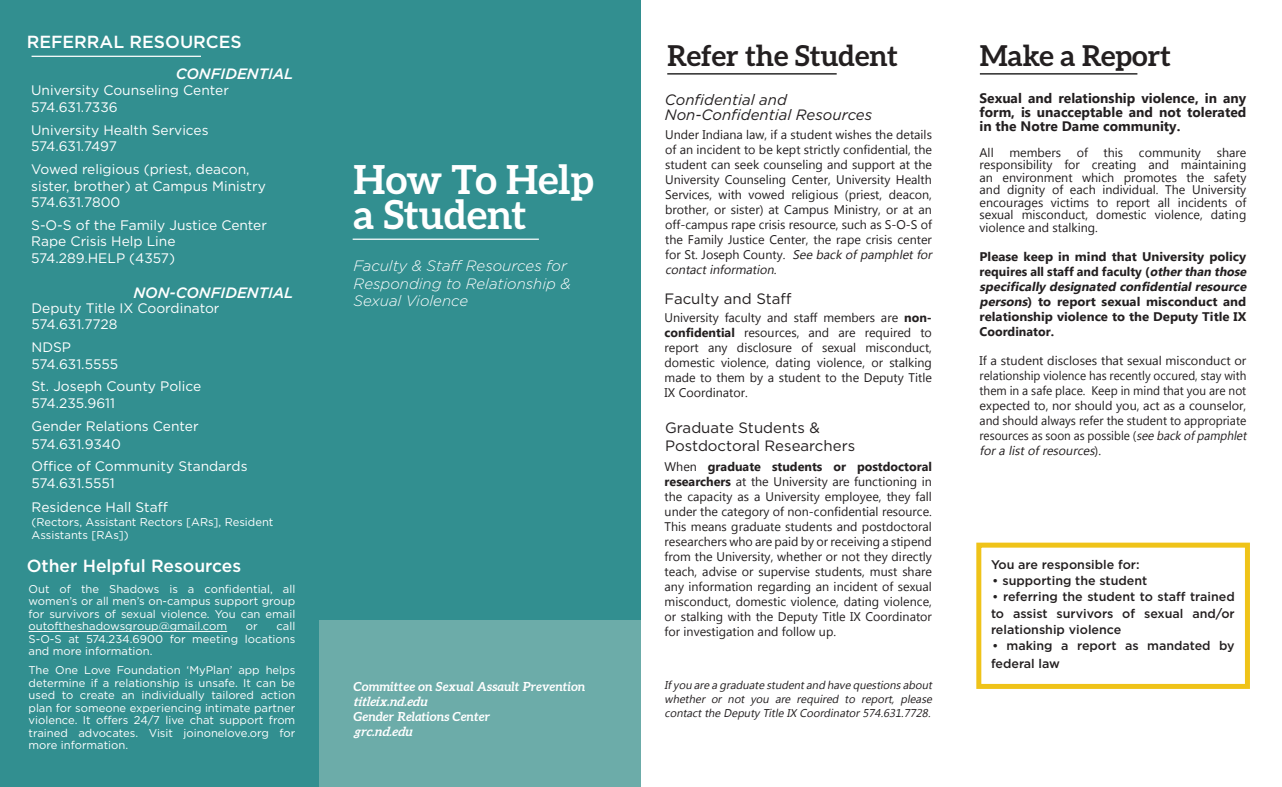
<style>
.page{position:relative;width:1282px;height:787px;background:#fff}
.page>*{position:absolute;margin:0;border:0;box-sizing:border-box;transform-origin:0 0}
.t1{font:700 40px "Aleo";color:#fff}
.t2{font:700 28.75px "Aleo";color:#231f20}
.t3{font:500 17.5px "Gotham";color:#fff}
.t4{font:italic 300 15px/17.5px "Gotham";color:#fff}
.t5{font:15px "Gotham";color:#231f20}
.t6{font:italic 15px "Gotham";color:#231f20}
.t7{font:italic 500 15px "Gotham";color:#fff}
.t8{font:13.75px/16.5px "Gotham";color:#fff}
.t9{font:700 13.75px/13.8px "Microsoft New Tai Lue";color:#231f20;text-align:justify}
.t10{font:13.75px "Gotham";letter-spacing:-.02em;color:#fff}
.t11{font:12.5px/15px "Microsoft New Tai Lue";color:#231f20;text-align:justify}
.t12{font:700 12.5px/15px "Microsoft New Tai Lue";color:#231f20;scale:1.05 1}
.t13{font:500 12.5px/16.2px "Gotham";color:#231f20;text-align:justify}
.t14{font:italic 700 12.5px "Aleo";color:#fff}
.t15{font:11.25px/12.5px "Gotham";color:#fff;text-align:justify}
.t16{font:italic 11.25px/13.8px "Microsoft New Tai Lue";color:#231f20;text-align:justify}
.s1{font-style:italic}
.s2{font-weight:700}
.s3{font-family:"Goudy Old Style T";font-weight:400}
</style>
<div class="page">
<div style="left:0;top:0;width:641px;height:786px;background:#328f90"></div>
<div style="left:319px;top:620px;width:322px;height:166px;background:#6caca9"></div>
<hr style="left:352px;top:238px;width:187px;height:2px;background:#fff">
<hr style="left:667px;top:73px;width:169px;height:1px;background:#000">
<div style="left:976px;top:542px;width:273px;height:146px;border:5px solid #efc319"></div>
<hr style="left:29px;top:631px;width:198px;height:1px;background:#fff">
<hr style="left:979px;top:73px;width:158px;height:1px;background:#000">
<hr style="left:32px;top:56px;width:169px;height:1px;background:#fff">
<p class="t3" style="left:27px;top:30px;width:216px">REFERRAL RESOURCES</p>
<p class="t7" style="left:176px;top:64px;width:119px">CONFIDENTIAL</p>
<p class="t8" style="left:31px;top:82px;width:199px">University Counseling Center</p>
<p class="t8" style="left:31px;top:98px;width:88px">574.631.7336</p>
<p class="t8" style="left:31px;top:121px;width:179px">University Health Services</p>
<p class="t10" style="left:31px;top:137px;width:87px">574.631.7497</p>
<p class="t8" style="left:31px;top:160px;width:236px">Vowed religious (priest, deacon, sister, brother) at Campus Ministry<br>574.631.7800</p>
<p class="t8" style="left:31px;top:216px;width:237px">S-O-S of the Family Justice Center<br>Rape Crisis Help Line</p>
<p class="t8" style="left:31px;top:249px;width:145px">574.289.HELP (4357)</p>
<p class="t7" style="left:133px;top:282px;width:161px">NON-CONFIDENTIAL</p>
<p class="t8" style="left:32px;top:299px;width:189px">Deputy Title IX Coordinator</p>
<p class="t8" style="left:32px;top:316px;width:87px">574.631.7728</p>
<p class="t8" style="left:32px;top:338px;width:41px">NDSP</p>
<p class="t8" style="left:32px;top:355px;width:88px">574.631.5555</p>
<p class="t8" style="left:32px;top:378px;width:171px">St. Joseph County Police</p>
<p class="t8" style="left:32px;top:394px;width:85px">574.235.9611</p>
<p class="t8" style="left:32px;top:417px;width:168px">Gender Relations Center</p>
<p class="t8" style="left:32px;top:435px;width:91px">574.631.9340</p>
<p class="t8" style="left:32px;top:458px;width:217px">Office of Community Standards</p>
<p class="t8" style="left:32px;top:474px;width:85px">574.631.5551</p>
<p class="t8" style="left:32px;top:498px;width:138px">Residence Hall Staff</p>
<p class="t15" style="left:32px;top:514px;width:243px;line-height:13.5px">(Rectors, Assistant Rectors [ARs], Resident<br>Assistants [RAs])</p>
<p class="t3" style="left:27px;top:554px;width:216px">Other Helpful Resources</p>
<p class="t15" style="left:29px;top:582px;width:268px">Out of the Shadows is a confidential, all women’s or all men’s on-campus support group for survivors of sexual violence. You can email outoftheshadowsgroup@gmail.com</p>
<p class="t15" style="left:29px;top:619px;width:268px;text-indent:248px">call S-O-S at 574.234.6900 for meeting locations and more information.</p>
<p class="t15" style="left:29px;top:663px;width:268px">The One Love Foundation ‘MyPlan’ app helps determine if a relationship is unsafe. It can be used to create an individually tailored action plan for someone experiencing intimate partner violence. It offers 24/7 live chat support from trained advocates. Visit joinonelove.org for more information.</p>
<p class="t15" style="left:246px;top:619px;width:13px">or</p>
<p class="t1" style="left:353px;top:156px;width:242px">How To Help</p>
<p class="t1" style="left:353px;top:191px;width:174px">a Student</p>
<p class="t4" style="left:353px;top:257px;width:219px">Faculty &amp; Staff Resources for<br>Responding to Relationship &amp;<br>Sexual Violence</p>
<p class="t14" style="left:353px;top:678px;width:233px">Committee on Sexual Assault Prevention</p>
<p class="t14" style="left:353px;top:693px;width:77px">titleix.nd.edu</p>
<p class="t14" style="left:353px;top:708px;width:138px">Gender Relations Center</p>
<p class="t14" style="left:353px;top:723px;width:63px">grc.nd.edu</p>
<p class="t2" style="left:667px;top:39px;width:232px">Refer the Student</p>
<p class="t6" style="left:665px;top:90px;width:123px">Confidential and</p>
<p class="t6" style="left:665px;top:105px;width:209px">Non-Confidential Resources</p>
<p class="t11" style="left:665px;top:128px;width:271px;text-align:left">Under Indiana law, if a student wishes the details of an incident to be kept strictly confidential, the student can seek counseling and support at the University Counseling Center, University Health Services, with vowed religious (priest, deacon, brother, or sister) at Campus Ministry, or at an off-campus rape crisis resource, such as S-O-S of the Family Justice Center, the rape crisis center for St. Joseph County. <span class="s1">See back ofpamphletfor contactinformation.</span></p>
<p class="t11" style="left:664px;top:311px;width:269px">University faculty and staff members are <span class="s2">non&shy;confidential</span> resources, and are required to report any disclosure of sexual misconduct, domestic violence, dating violence, or stalking made to them by a student to the Deputy Title IX Coordinator.</p>
<p class="t5" style="left:664px;top:289px;width:129px">Faculty and Staff</p>
<p class="t5" style="left:665px;top:418px;width:156px">Graduate Students &amp;</p>
<p class="t5" style="left:665px;top:436px;width:191px">Postdoctoral Researchers</p>
<p class="t11" style="left:664px;top:459px;width:269px">When <span class="s2">graduate students or postdoctoral researchers</span> at the University are functioning in the capacity as a University employee, they fall under the category of non-confidential resource.<br>This means graduate students and postdoctoral researchers who are paid by or receiving a stipend from the University, whether or not they directly teach, advise or supervise students, must share any information regarding an incident of sexual misconduct, domestic violence, dating violence, or stalking with the Deputy Title IX Coordinator for investigation and follow up.</p>
<p class="t16" style="left:664px;top:679px;width:271px">Ifyou are a graduate studentand have questionsabout whether or not you are required to report, please contactthe Deputy Title IX Coordinator574.631.7728.</p>
<p class="t2" style="left:979px;top:39px;width:193px">Make a Report</p>
<p class="t9" style="left:979px;top:92px;width:268px">Sexual and relationship violence, in any form, is unacceptable and not tolerated in the Notre Dame community.</p>
<p class="t11" style="left:979px;top:146px;width:16px">All</p>
<p class="t11" style="left:1009px;top:146px;width:53px">members</p>
<p class="t11" style="left:1076px;top:146px;width:13px">of</p>
<p class="t11" style="left:1103px;top:146px;width:21px">this</p>
<p class="t11" style="left:1138px;top:146px;width:64px">community</p>
<p class="t11" style="left:979px;top:147px;width:268px;line-height:12.5px;text-indent:237px">share responsibility for creating and maintaining an environment which promotes the safety and dignity of each individual. The University encourages victims to report all incidents of sexual misconduct, domestic violence, dating violence and stalking.</p>
<p class="t12" style="left:979px;top:250px;width:258px">Please keep in mind that University policy requires all staff and faculty (<span class="s1">otherthan those specifically designated confidential resource persons</span>) to report sexual misconduct and relationship violence to the Deputy Title IX Coordinator.</p>
<p class="t11" style="left:979px;top:354px;width:271px;text-align:left">If a student discloses that sexual misconduct or relationship violence has recently occured, stay with them in a safe place. Keep in mind that you are not expected to, nor should you, act as a counselor, and should always refer the student to appropriate resources as soon as possible (<span class="s1">see back ofpamphlet fora listofresources</span>) .</p>
<p class="t13" style="left:990px;top:556px;width:150px">You are responsible for:</p>
<p class="t13" style="left:990px;top:572px;width:158px"><span class="s3">•</span> supporting the student</p>
<p class="t13" style="left:990px;top:588px;width:245px"><span class="s3">•</span> referring the student to staff trained to assist survivors of sexual and/or relationship violence</p>
<p class="t13" style="left:990px;top:636px;width:245px;line-height:17.5px"><span class="s3">•</span> making a report as mandated by federal law</p>
</div>
